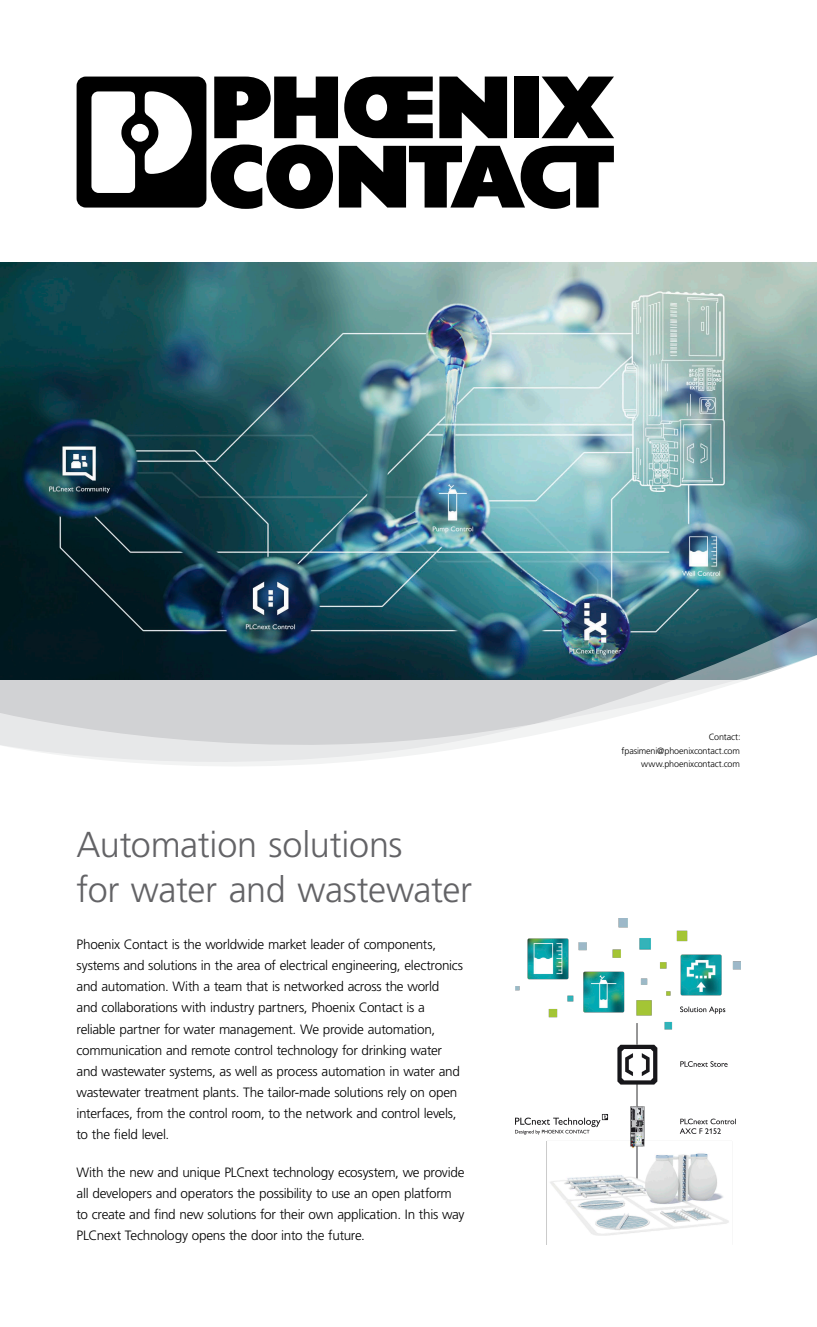
<style>
.page{position:relative;width:817px;height:1327px;background:#fff}
.page>*{position:absolute;margin:0;border:0;box-sizing:border-box;transform-origin:0 0}
.t1{font:300 36px/45px "Frutiger";letter-spacing:-.01em;color:#636366}
.t2{font:300 13.5px/21.1px "Frutiger";letter-spacing:-.02em;color:#000}
.t3{font:300 9px/13.5px "Frutiger";letter-spacing:-.015em;color:#000;text-align:right}
</style>
<div class="page">
<img style="left:0;top:263px;width:816px;height:350px">
<img style="left:0;top:613px;width:816px;height:39px">
<svg style="left:0;top:652px;width:816px;height:114px"></svg>
<img style="left:515px;top:918px;width:225px;height:326px">
<svg style="left:77px;top:77px;width:537px;height:132px"></svg>
<h1 class="t1" style="left:77px;top:822px;width:397px">Automation solutions<br>for water and wastewater</h1>
<p class="t2" style="left:77px;top:934px;width:388px">Phoenix Contact is the worldwide market leader of components, systems and solutions in the area of electrical engineering, electronics and automation. With a team that is networked across the world and collaborations with industry partners, Phoenix Contact is a reliable partner for water management. We provide automation, communication and remote control technology for drinking water and wastewater systems, as well as process automation in water and wastewater treatment plants. The tailor-made solutions rely on open interfaces, from the control room, to the network and control levels, to the field level.</p>
<p class="t2" style="left:77px;top:1162px;width:389px">With the new and unique PLCnext technology ecosystem, we provide all developers and operators the possibility to use an open platform to create and find new solutions for their own application. In this way PLCnext Technology opens the door into the future.</p>
<p class="t3" style="left:621px;top:730px;width:120px">Contact: fpasimeni@phoenixcontact.com www.phoenixcontact.com</p>
</div>
